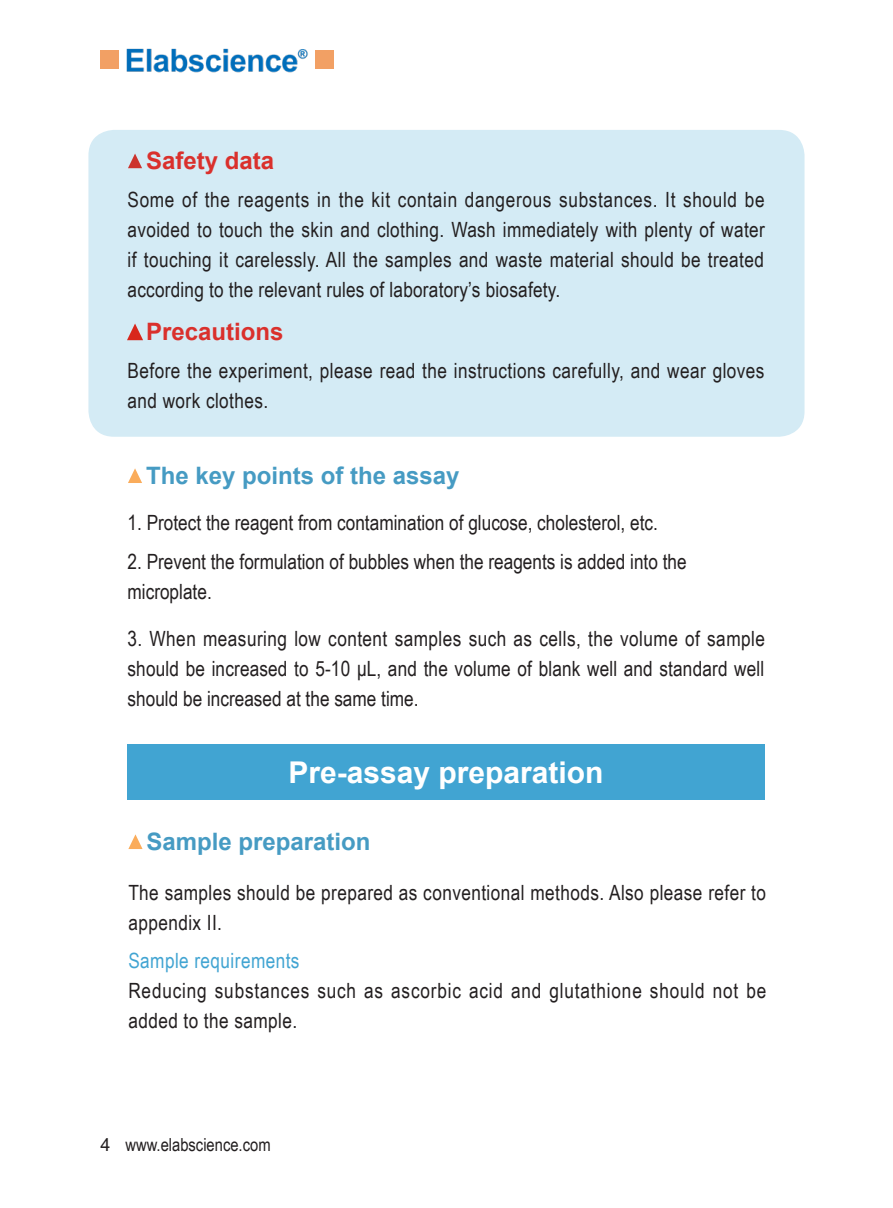
<style>
.page{position:relative;width:893px;height:1208px;background:#fff}
.page>*{position:absolute;margin:0;border:0;box-sizing:border-box;transform-origin:0 0}
.t1{font:700 30px "Arial";color:#fff}
.t2{font:700 24px "Arial";color:#469bc3}
.t3{font:700 24px "Arial";color:#da302c}
.t4{font:21px/30px "Arial Narrow";letter-spacing:.02em;color:#231f20;text-align:justify}
.t5{font:21px/30px "Arial Narrow";color:#231f20}
.t6{font:21px/30px "Arial Narrow";letter-spacing:.04em;color:#231f20}
.t7{font:21px "Arial Narrow";letter-spacing:.02em;color:#41a4d2}
.t8{font:18px "Arial Narrow";color:#231f20}
.s1{font-family:"Arial"}
</style>
<div class="page">
<img style="left:126px;top:48px;width:182px;height:25px">
<div style="left:315px;top:51px;width:18px;height:18px;background:#f2a064"></div>
<div style="left:101px;top:51px;width:18px;height:18px;background:#f2a064"></div>
<div style="left:88px;top:130px;width:716px;height:307px;background:#d4ebf5;border-radius:26px"></div>
<svg style="left:128px;top:153px;width:14px;height:15px"></svg>
<svg style="left:127px;top:323px;width:16px;height:17px"></svg>
<svg style="left:128px;top:468px;width:14px;height:15px"></svg>
<div style="left:128px;top:744px;width:637px;height:56px;background:#41a4d2"></div>
<svg style="left:128px;top:834px;width:15px;height:15px"></svg>
<p class="t3" style="left:146px;top:144px;width:130px">Safety data</p>
<p class="t4" style="left:128px;top:184px;width:639px">Some of the reagents in the kit contain dangerous substances. It should be avoided to touch the skin and clothing. Wash immediately with plenty of water if touching it carelessly. All the samples and waste material should be treated according to the relevant rules of laboratory’s biosafety.</p>
<p class="t3" style="left:146px;top:315px;width:139px">Precautions</p>
<p class="t4" style="left:128px;top:355px;width:638px">Before the experiment, please read the instructions carefully, and wear gloves and work clothes.</p>
<p class="t2" style="left:146px;top:459px;width:315px">The key points of the assay</p>
<p class="t5" style="left:128px;top:507px;width:532px">1. Protect the reagent from contamination of glucose, cholesterol, etc.</p>
<p class="t5" style="left:128px;top:546px;width:561px">2. Prevent the formulation of bubbles when the reagents is added into the microplate.</p>
<p class="t4" style="left:128px;top:623px;width:639px">3. When measuring low content samples such as cells, the volume of sample should be increased to 5-10 μL, and the volume of blank well and standard well should be increased at the same time.</p>
<p class="t1" style="left:288px;top:751px;width:317px">Pre-assay preparation</p>
<p class="t2" style="left:146px;top:825px;width:226px">Sample preparation</p>
<p class="t4" style="left:128px;top:876px;width:639px">The samples should be prepared as conventional methods. Also please refer to appendix II.</p>
<p class="t7" style="left:128px;top:945px;width:173px">Sample requirements</p>
<p class="t6" style="left:128px;top:975px;width:639px">Reducing substances such as ascorbic acid and glutathione should not be added to the sample.</p>
<p class="t8" style="left:101px;top:1131px;width:172px"><span class="s1">4</span> www.elabscience.com</p>
</div>
